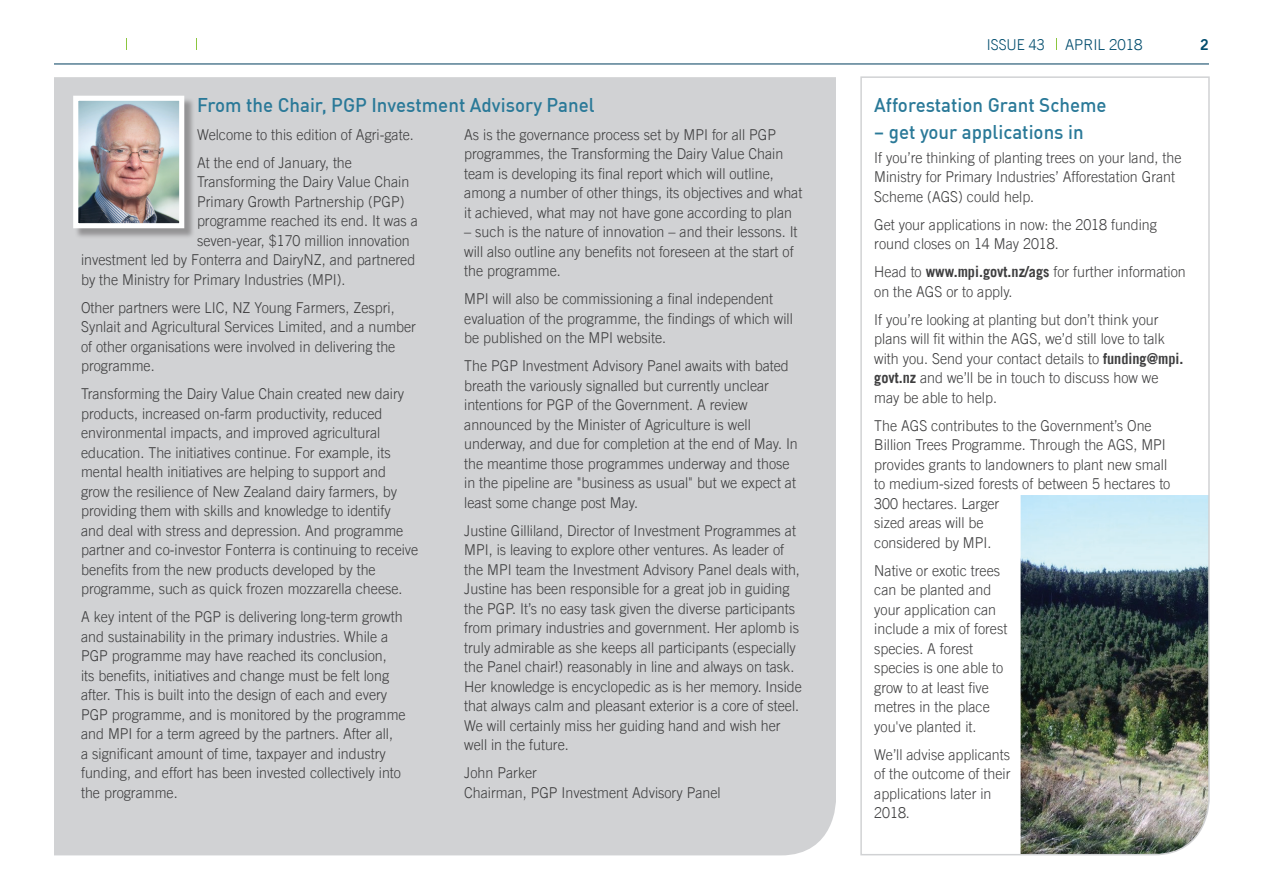
<style>
.page{position:relative;width:1263px;height:893px;background:#fff}
.page>*{position:absolute;margin:0;border:0;box-sizing:border-box;transform-origin:0 0}
.Head_2{font:500 19.5px "DIN";color:#2a7998;scale:.96 1}
.Body{font:300 15px/19.5px "Trade Gothic LT Std";color:#3e3e3f;scale:.95 1}
.t1{font:300 15px "Trade Gothic LT Std";color:#004c6d}
.t2{font:300 15px "Trade Gothic LT Std";color:#004c6d;scale:.95 1}
.Body-2{font:15px "Trade Gothic LT Std Bd 2";color:#004c6d;scale:.95 1}
.s1{font-weight:700}
</style>
<div class="page">
<svg style="left:860px;top:76px;width:350px;height:780px"></svg>
<hr style="left:54px;top:64px;width:1155px;height:1px;background:#003e5e">
<div style="left:54px;top:77px;width:782px;height:778px;background:#d1d2d4"></div>
<div style="left:74px;top:97px;width:121px;height:142px;background:#231f20;opacity:.35"></div>
<img style="left:79px;top:102px;width:99px;height:120px">
<div style="left:73px;top:96px;width:111px;height:132px;border:5px solid #fff"></div>
<p class="t2" style="left:987px;top:36px;width:62px">ISSUE 43</p>
<p class="t1" style="left:1065px;top:36px;width:79px">APRIL 2018</p>
<p class="Body-2" style="left:1200px;top:35px;width:11px">2</p>
<p class="Head_2" style="left:197px;top:92px;width:416px">From the Chair, PGP Investment Advisory Panel</p>
<p class="Head_2" style="left:874px;top:92px;width:244px">Afforestation Grant Scheme</p>
<p class="Head_2" style="left:874px;top:119px;width:220px">– get your applications in</p>
<p class="Body" style="left:874px;top:147px;width:325px">If you’re thinking of planting trees on your land, the<br>Ministry for Primary Industries’ Afforestation Grant<br>Scheme (AGS) could help.</p>
<p class="Body" style="left:874px;top:214px;width:299px">Get your applications in now: the 2018 funding round closes on 14 May 2018.</p>
<p class="Body" style="left:874px;top:262px;width:329px">Head to <span class="s1">www.mpi.govt.nz/ags</span> for further information on the AGS or to apply.</p>
<p class="Body" style="left:874px;top:309px;width:327px">If you’re looking at planting but don’t think your plans will fit within the AGS, we’d still love to talk with you. Send your contact details to <span class="s1">funding@mpi. govt.nz</span> and we’ll be in touch to discuss how we may be able to help.</p>
<p class="Body" style="left:874px;top:415px;width:313px">The AGS contributes to the Government’s One Billion Trees Programme. Through the AGS, MPI provides grants to landowners to plant new small to medium-sized forests of between 5 hectares to 300 hectares. Larger<br>sized areas will be<br>considered by MPI.</p>
<p class="Body" style="left:874px;top:560px;width:142px">Native or exotic trees can be planted and your application can include a mix of forest species. A forest species is one able to grow to at least five metres in the place you've planted it.</p>
<p class="Body" style="left:874px;top:744px;width:145px">We’ll advise applicants of the outcome of their applications later in<br>2018.</p>
<p class="Body" style="left:197px;top:124px;width:230px">Welcome to this edition of Agri-gate.</p>
<p class="Body" style="left:197px;top:152px;width:165px">At the end of January, the</p>
<p class="Body" style="left:197px;top:172px;width:225px">Transforming the Dairy Value Chain</p>
<p class="Body" style="left:197px;top:191px;width:220px">Primary Growth Partnership (PGP)</p>
<p class="Body" style="left:197px;top:211px;width:234px">programme reached its end. It was a</p>
<p class="Body" style="left:197px;top:230px;width:225px">seven-year, $170 million innovation</p>
<p class="Body" style="left:81px;top:250px;width:353px">investment led by Fonterra and DairyNZ, and partnered</p>
<p class="Body" style="left:81px;top:269px;width:280px">by the Ministry for Primary Industries (MPI).</p>
<p class="Body" style="left:81px;top:297px;width:354px">Other partners were LIC, NZ Young Farmers, Zespri, Synlait and Agricultural Services Limited, and a number of other organisations were involved in delivering the programme.</p>
<p class="Body" style="left:81px;top:384px;width:357px">Transforming the Dairy Value Chain created new dairy products, increased on-farm productivity, reduced environmental impacts, and improved agricultural education. The initiatives continue. For example, its mental health initiatives are helping to support and<br>grow the resilience of New Zealand dairy farmers, by providing them with skills and knowledge to identify<br>and deal with stress and depression. And programme partner and co-investor Fonterra is continuing to receive benefits from the new products developed by the programme, such as quick frozen mozzarella cheese.</p>
<p class="Body" style="left:81px;top:607px;width:343px">A key intent of the PGP is delivering long-term growth and sustainability in the primary industries. While a PGP programme may have reached its conclusion,<br>its benefits, initiatives and change must be felt long after. This is built into the design of each and every PGP programme, and is monitored by the programme and MPI for a term agreed by the partners. After all,<br>a significant amount of time, taxpayer and industry funding, and effort has been invested collectively into the programme.</p>
<p class="Body" style="left:464px;top:124px;width:357px">As is the governance process set by MPI for all PGP programmes, the Transforming the Dairy Value Chain team is developing its final report which will outline, among a number of other things, its objectives and what it achieved, what may not have gone according to plan</p>
<p class="Body" style="left:464px;top:222px;width:352px">– such is the nature of innovation – and their lessons. It will also outline any benefits not foreseen at the start of the programme.</p>
<p class="Body" style="left:464px;top:289px;width:347px">MPI will also be commissioning a final independent evaluation of the programme, the findings of which will be published on the MPI website.</p>
<p class="Body" style="left:464px;top:356px;width:353px">The PGP Investment Advisory Panel awaits with bated breath the variously signalled but currently unclear intentions for PGP of the Government. A review announced by the Minister of Agriculture is well underway, and due for completion at the end of May. In the meantime those programmes underway and those in the pipeline are "business as usual" but we expect at least some change post May.</p>
<p class="Body" style="left:464px;top:520px;width:357px">Justine Gilliland, Director of Investment Programmes at MPI, is leaving to explore other ventures. As leader of the MPI team the Investment Advisory Panel deals with, Justine has been responsible for a great job in guiding the PGP. It’s no easy task given the diverse participants from primary industries and government. Her aplomb is truly admirable as she keeps all participants (especially the Panel chair!) reasonably in line and always on task.<br>Her knowledge is encyclopedic as is her memory. Inside that always calm and pleasant exterior is a core of steel.<br>We will certainly miss her guiding hand and wish her well in the future.</p>
<p class="Body" style="left:464px;top:763px;width:271px">John Parker<br>Chairman, PGP Investment Advisory Panel</p>
</div>
